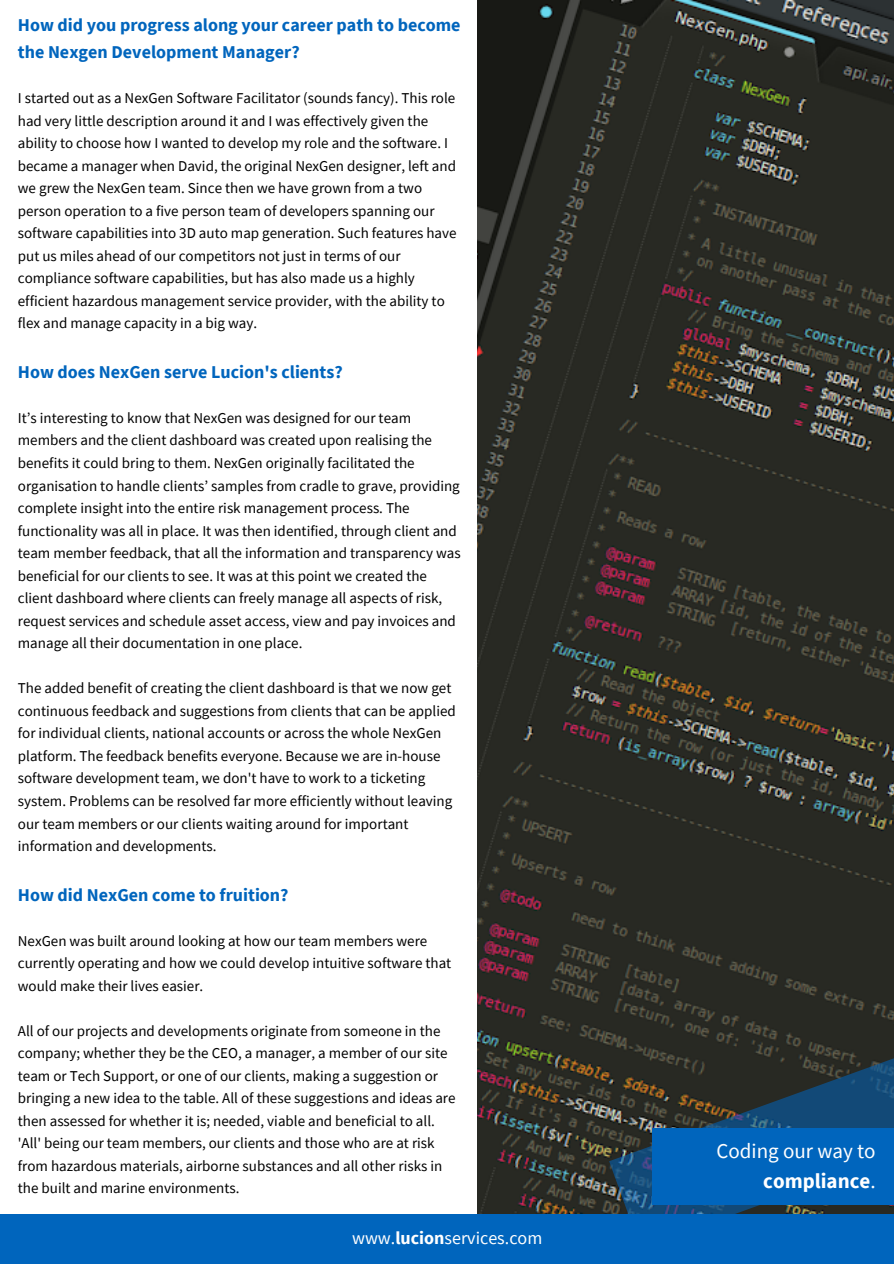
<style>
.page{position:relative;width:894px;height:1264px;background:#fff}
.page>*{position:absolute;margin:0;border:0;box-sizing:border-box;transform-origin:0 0}
.t1{font:21px/29.2px "Source Sans Pro";color:#fff;text-align:right}
.t2{font:700 18px/27px "Source Sans Pro";color:#0065bd}
.t3{font:18px "Source Sans Pro";color:#fff}
.t4{font:15px/22.5px "Source Sans Pro";color:#000}
.s1{font-weight:700}
</style>
<div class="page">
<img style="left:477px;top:0;width:416px;height:1214px">
<div style="left:0;top:1214px;width:893px;height:49px;background:#0065bd"></div>
<svg style="left:609px;top:1055px;width:284px;height:159px;background:#273a46"></svg>
<div style="left:652px;top:1127px;width:241px;height:77px;background:#0065bd"></div>
<p class="t2" style="left:18px;top:11px;width:444px">How did you progress along your career path to become the Nexgen Development Manager?</p>
<p class="t4" style="left:18px;top:86px;width:440px">I started out as a NexGen Software Facilitator (sounds fancy). This role had very little description around it and I was effectively given the ability to choose how I wanted to develop my role and the software. I became a manager when David, the original NexGen designer, left and we grew the NexGen team. Since then we have grown from a two person operation to a five person team of developers spanning our software capabilities into 3D auto map generation. Such features have put us miles ahead of our competitors not just in terms of our compliance software capabilities, but has also made us a highly efficient hazardous management service provider, with the ability to flex and manage capacity in a big way.</p>
<p class="t2" style="left:18px;top:358px;width:326px">How does NexGen serve Lucion's clients?</p>
<p class="t4" style="left:18px;top:406px;width:444px">It’s interesting to know that NexGen was designed for our team members and the client dashboard was created upon realising the benefits it could bring to them. NexGen originally facilitated the organisation to handle clients’ samples from cradle to grave, providing complete insight into the entire risk management process. The functionality was all in place. It was then identified, through client and team member feedback, that all the information and transparency was beneficial for our clients to see. It was at this point we created the client dashboard where clients can freely manage all aspects of risk, request services and schedule asset access, view and pay invoices and manage all their documentation in one place.</p>
<p class="t4" style="left:18px;top:676px;width:439px">The added benefit of creating the client dashboard is that we now get continuous feedback and suggestions from clients that can be applied for individual clients, national accounts or across the whole NexGen platform. The feedback benefits everyone. Because we are in-house software development team, we don't have to work to a ticketing system. Problems can be resolved far more efficiently without leaving our team members or our clients waiting around for important information and developments.</p>
<p class="t2" style="left:18px;top:880px;width:272px">How did NexGen come to fruition?</p>
<p class="t4" style="left:18px;top:929px;width:435px">NexGen was built around looking at how our team members were currently operating and how we could develop intuitive software that would make their lives easier.</p>
<p class="t4" style="left:18px;top:1019px;width:439px">All of our projects and developments originate from someone in the company; whether they be the CEO, a manager, a member of our site team or Tech Support, or one of our clients, making a suggestion or bringing a new idea to the table. All of these suggestions and ideas are then assessed for whether it is; needed, viable and beneficial to all. 'All' being our team members, our clients and those who are at risk from hazardous materials, airborne substances and all other risks in the built and marine environments.</p>
<p class="t3" style="left:352px;top:1226px;width:192px">www.<span class="s1">lucion</span>services.com</p>
<h1 class="t1" style="left:716px;top:1136px;width:160px">Coding our way to <span class="s1">compliance</span>.</h1>
</div>
